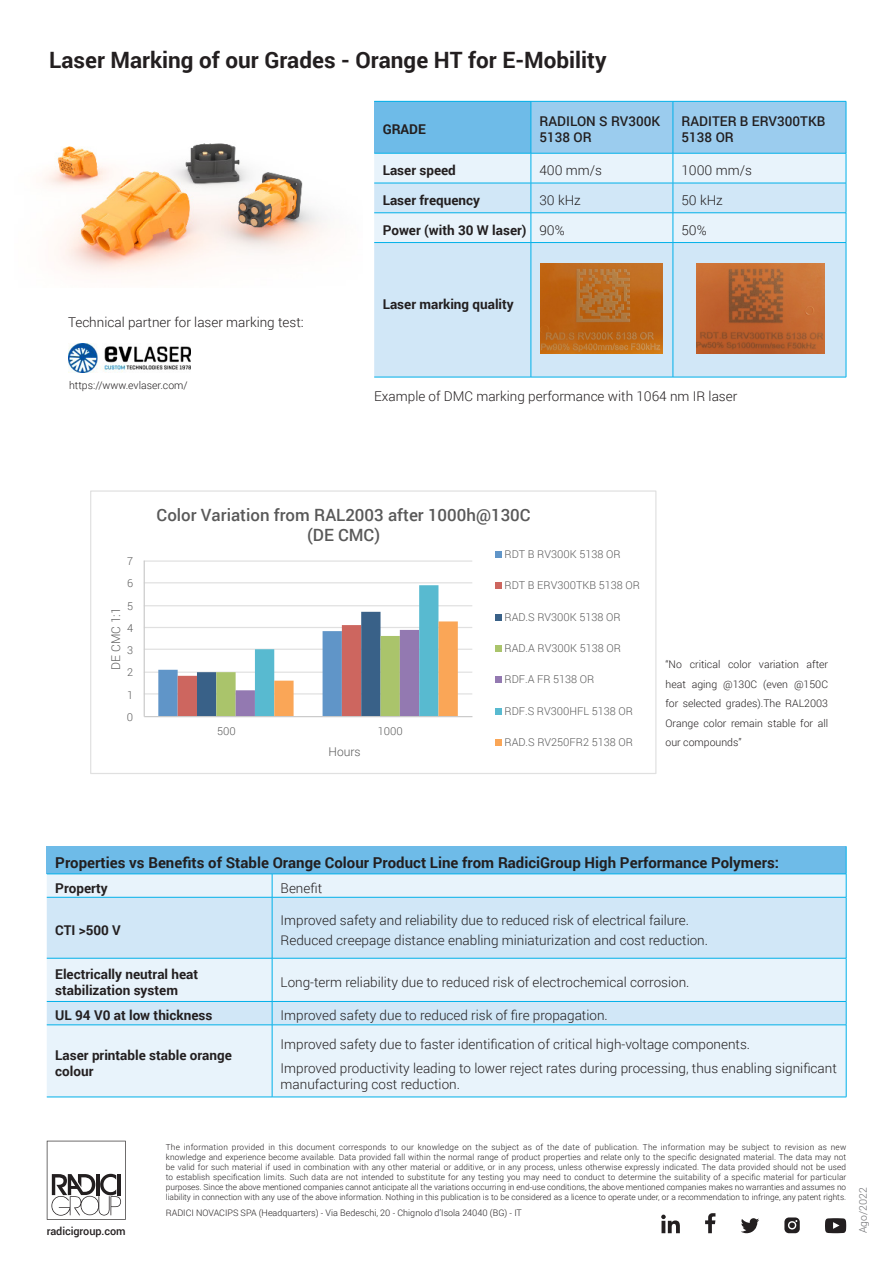
<style>
.page{position:relative;width:893px;height:1263px;background:#fff}
.page>*{position:absolute;margin:0;border:0;box-sizing:border-box;transform-origin:0 0}
.t1{font:700 22.5px "Roboto";color:#231f20}
.t2{font:500 16.95px/19.4px "Roboto";color:#595959;text-align:center}
.t3{font:700 15px "Roboto";color:#231f20}
.t4{font:300 13.5px/16.2px "Roboto";color:#231f20}
.t5{font:700 13.5px/16.2px "Roboto";color:#231f20}
.t6{font:500 13.5px/16.2px "Roboto";color:#231f20}
.t7{font:300 12.15px "Roboto";color:#595959}
.t8{font:500 10.95px "Roboto";letter-spacing:-.005em;color:#231f20}
.t9{font:300 10.8px "Roboto";color:#595959}
.t10{font:300 10.5px/19.5px "Roboto";color:#231f20;text-align:justify}
.t11{font:300 10.5px "Roboto";color:#6c6d70}
.t12{font:300 9px "Roboto";color:#231f20}
.t13{font:300 8.25px "Roboto";letter-spacing:.015em;color:#231f20}
</style>
<div class="page">
<svg style="left:705px;top:1213px;width:10px;height:20px"></svg>
<svg style="left:661px;top:1214px;width:19px;height:19px"></svg>
<svg style="left:741px;top:1218px;width:18px;height:15px"></svg>
<svg style="left:825px;top:1218px;width:21px;height:15px"></svg>
<div style="left:784px;top:1217px;width:16px;height:16px;background:#231f20;border-radius:4px"></div>
<svg style="left:788px;top:1220px;width:9px;height:9px"></svg>
<svg style="left:47px;top:1141px;width:79px;height:79px"></svg>
<img style="left:44px;top:143px;width:284px;height:132px">
<img style="left:68px;top:344px;width:122px;height:29px">
<div style="left:374px;top:243px;width:472px;height:134px;background:#d1e7f7"></div>
<svg style="left:374px;top:101px;width:473px;height:142px;background:#badef4"></svg>
<hr style="left:374px;top:242px;width:157px;height:1px;background:#00b0e9">
<hr style="left:531px;top:242px;width:142px;height:1px;background:#00b0e9">
<hr style="left:531px;top:243px;width:1px;height:134px;background:#00b0e9">
<hr style="left:673px;top:242px;width:173px;height:1px;background:#00b0e9">
<hr style="left:673px;top:243px;width:1px;height:134px;background:#00b0e9">
<hr style="left:846px;top:243px;width:1px;height:134px;background:#00b0e9">
<hr style="left:374px;top:377px;width:157px;height:1px;background:#00b0e9">
<hr style="left:531px;top:377px;width:142px;height:1px;background:#00b0e9">
<hr style="left:673px;top:377px;width:173px;height:1px;background:#00b0e9">
<img style="left:540px;top:264px;width:122px;height:89px">
<img style="left:696px;top:264px;width:129px;height:90px">
<div style="left:47px;top:846px;width:799px;height:28px;background:#6ebbe8"></div>
<div style="left:47px;top:875px;width:799px;height:222px;background:#e8f3fb"></div>
<svg style="left:47px;top:898px;width:799px;height:126px;background:#d8eaf8"></svg>
<hr style="left:47px;top:874px;width:225px;height:1px;background:#00b0e9">
<hr style="left:272px;top:874px;width:574px;height:1px;background:#00b0e9">
<svg style="left:272px;top:874px;width:1px;height:23px"></svg>
<svg style="left:846px;top:846px;width:1px;height:51px"></svg>
<hr style="left:47px;top:897px;width:225px;height:1px;background:#00b0e9">
<hr style="left:272px;top:897px;width:574px;height:1px;background:#00b0e9">
<hr style="left:272px;top:897px;width:1px;height:61px;background:#00b0e9">
<hr style="left:846px;top:897px;width:1px;height:61px;background:#00b0e9">
<hr style="left:47px;top:958px;width:225px;height:1px;background:#00b0e9">
<hr style="left:272px;top:958px;width:574px;height:1px;background:#00b0e9">
<hr style="left:272px;top:958px;width:1px;height:43px;background:#00b0e9">
<hr style="left:846px;top:958px;width:1px;height:43px;background:#00b0e9">
<hr style="left:47px;top:1001px;width:225px;height:1px;background:#00b0e9">
<hr style="left:272px;top:1001px;width:574px;height:1px;background:#00b0e9">
<svg style="left:272px;top:1002px;width:1px;height:22px"></svg>
<svg style="left:846px;top:1002px;width:1px;height:23px"></svg>
<hr style="left:47px;top:1024px;width:225px;height:1px;background:#00b0e9">
<hr style="left:272px;top:1024px;width:574px;height:1px;background:#00b0e9">
<hr style="left:272px;top:1025px;width:1px;height:72px;background:#00b0e9">
<hr style="left:846px;top:1025px;width:1px;height:72px;background:#00b0e9">
<hr style="left:47px;top:1097px;width:225px;height:1px;background:#00b0e9">
<hr style="left:272px;top:1097px;width:574px;height:1px;background:#00b0e9">
<hr style="left:144px;top:693px;width:328px;height:1px;background:#e0e0e0">
<hr style="left:144px;top:672px;width:328px;height:1px;background:#e0e0e0">
<hr style="left:144px;top:649px;width:328px;height:1px;background:#e0e0e0">
<hr style="left:144px;top:627px;width:328px;height:1px;background:#e0e0e0">
<hr style="left:144px;top:605px;width:328px;height:1px;background:#e0e0e0">
<hr style="left:144px;top:582px;width:328px;height:1px;background:#e0e0e0">
<hr style="left:144px;top:560px;width:328px;height:2px;background:#e0e0e0">
<svg style="left:158px;top:585px;width:300px;height:131px"></svg>
<hr style="left:144px;top:561px;width:1px;height:156px;background:#cacaca">
<hr style="left:144px;top:716px;width:328px;height:1px;background:#cacaca">
<div style="left:495px;top:551px;width:7px;height:7px;background:#6095c8"></div>
<div style="left:495px;top:582px;width:7px;height:7px;background:#cd665f"></div>
<div style="left:495px;top:614px;width:7px;height:6px;background:#396188"></div>
<div style="left:495px;top:645px;width:7px;height:7px;background:#aac46b"></div>
<div style="left:495px;top:676px;width:7px;height:7px;background:#9379b1"></div>
<div style="left:495px;top:708px;width:7px;height:6px;background:#58bad0"></div>
<div style="left:495px;top:739px;width:7px;height:7px;background:#faa657"></div>
<div style="left:90px;top:490px;width:566px;height:284px;border:1px solid #e0e0e0"></div>
<p class="t1" style="left:49px;top:44px;width:559px">Laser Marking of our Grades - Orange HT for E-Mobility</p>
<p class="t5" style="left:383px;top:121px;width:45px">GRADE</p>
<p class="t6" style="left:540px;top:113px;width:122px">RADILON S RV300K<br>5138 OR</p>
<p class="t6" style="left:682px;top:113px;width:145px">RADITER B ERV300TKB<br>5138 OR</p>
<p class="t5" style="left:383px;top:162px;width:75px">Laser speed</p>
<p class="t4" style="left:539px;top:162px;width:64px">400 mm/s</p>
<p class="t4" style="left:681px;top:162px;width:72px">1000 mm/s</p>
<p class="t5" style="left:383px;top:192px;width:99px">Laser frequency</p>
<p class="t4" style="left:539px;top:192px;width:43px">30 kHz</p>
<p class="t4" style="left:681px;top:192px;width:43px">50 kHz</p>
<p class="t5" style="left:383px;top:221px;width:145px">Power (with 30 W laser)</p>
<p class="t4" style="left:539px;top:221px;width:27px">90%</p>
<p class="t4" style="left:681px;top:221px;width:27px">50%</p>
<p class="t4" style="left:68px;top:313px;width:237px">Technical partner for laser marking test:</p>
<p class="t10" style="left:69px;top:376px;width:120px">https://www.evlaser.com/</p>
<p class="t5" style="left:383px;top:295px;width:133px">Laser marking quality</p>
<p class="t4" style="left:374px;top:388px;width:365px">Example of DMC marking performance with 1064 nm IR laser</p>
<p class="t9" style="left:127px;top:554px;width:8px">7</p>
<p class="t9" style="left:127px;top:576px;width:8px">6</p>
<p class="t9" style="left:127px;top:598px;width:8px">5</p>
<p class="t7" style="left:108px;top:670px;width:64px;rotate:-90deg">DE CMC 1:1</p>
<p class="t9" style="left:127px;top:620px;width:8px">4</p>
<p class="t9" style="left:127px;top:643px;width:8px">3</p>
<p class="t9" style="left:127px;top:665px;width:8px">2</p>
<p class="t9" style="left:127px;top:687px;width:8px">1</p>
<p class="t9" style="left:127px;top:710px;width:8px">0</p>
<p class="t2" style="left:157px;top:505px;width:376px">Color Variation from RAL2003 after 1000h@130C (DE CMC)</p>
<p class="t9" style="left:505px;top:547px;width:118px">RDT B RV300K 5138 OR</p>
<p class="t9" style="left:505px;top:578px;width:137px">RDT B ERV300TKB 5138 OR</p>
<p class="t9" style="left:505px;top:609px;width:118px">RAD.S RV300K 5138 OR</p>
<p class="t9" style="left:505px;top:641px;width:118px">RAD.A RV300K 5138 OR</p>
<p class="t9" style="left:505px;top:672px;width:91px">RDF.A FR 5138 OR</p>
<p class="t9" style="left:505px;top:703px;width:130px">RDF.S RV300HFL 5138 OR</p>
<p class="t9" style="left:505px;top:735px;width:130px">RAD.S RV250FR2 5138 OR</p>
<p class="t9" style="left:217px;top:724px;width:20px">500</p>
<p class="t9" style="left:378px;top:724px;width:27px">1000</p>
<p class="t7" style="left:329px;top:743px;width:34px">Hours</p>
<p class="t10" style="left:665px;top:654px;width:164px">“No critical color variation after heat aging @130C (even @150C for selected grades).The RAL2003<br>Orange color remain stable for all our compounds”</p>
<p class="t3" style="left:55px;top:852px;width:725px">Properties vs Benefits of Stable Orange Colour Product Line from RadiciGroup High Performance Polymers:</p>
<p class="t5" style="left:55px;top:879px;width:54px">Property</p>
<p class="t4" style="left:281px;top:879px;width:43px">Benefit</p>
<p class="t5" style="left:55px;top:921px;width:67px">CTI &gt;500 V</p>
<p class="t4" style="left:281px;top:911px;width:410px">Improved safety and reliability due to reduced risk of electrical failure.</p>
<p class="t4" style="left:281px;top:932px;width:429px">Reduced creepage distance enabling miniaturization and cost reduction.</p>
<p class="t5" style="left:55px;top:965px;width:144px">Electrically neutral heat stabilization system</p>
<p class="t4" style="left:281px;top:973px;width:410px">Long-term reliability due to reduced risk of electrochemical corrosion.</p>
<p class="t5" style="left:55px;top:1007px;width:159px">UL 94 V0 at low thickness</p>
<p class="t4" style="left:281px;top:1007px;width:329px">Improved safety due to reduced risk of fire propagation.</p>
<p class="t5" style="left:55px;top:1046px;width:178px">Laser printable stable orange colour</p>
<p class="t4" style="left:281px;top:1035px;width:471px">Improved safety due to faster identification of critical high-voltage components.</p>
<p class="t4" style="left:281px;top:1060px;width:558px">Improved productivity leading to lower reject rates during processing, thus enabling significant manufacturing cost reduction.</p>
<p class="t8" style="left:47px;top:1223px;width:80px">radicigroup.com</p>
<p class="t13" style="left:166px;top:1142px;width:682px">The information provided in this document corresponds to our knowledge on the subject as of the date of publication. The information may be subject to revision as new</p>
<p class="t13" style="left:166px;top:1152px;width:682px">knowledge and experience become available. Data provided fall within the normal range of product properties and relate only to the specific designated material. The data may not</p>
<p class="t13" style="left:166px;top:1161px;width:682px">be valid for such material if used in combination with any other material or additive, or in any process, unless otherwise expressly indicated. The data provided should not be used</p>
<p class="t13" style="left:166px;top:1171px;width:682px">to establish specification limits. Such data are not intended to substitute for any testing you may need to conduct to determine the suitability of a specific material for particular</p>
<p class="t13" style="left:166px;top:1181px;width:682px">purposes. Since the above mentioned companies cannot anticipate all the variations occurring in end-use conditions, the above mentioned companies makes no warranties and assumes no</p>
<p class="t13" style="left:166px;top:1191px;width:682px">liability in connection with any use of the above information. Nothing in this publication is to be considered as a licence to operate under, or a recommendation to infringe, any patent rights.</p>
<p class="t11" style="left:856px;top:1233px;width:48px;rotate:-90deg">Ago/2022</p>
<p class="t12" style="left:166px;top:1207px;width:358px">RADICI NOVACIPS SPA (Headquarters) - Via Bedeschi, 20 - Chignolo d’Isola 24040 (BG) - IT</p>
</div>
